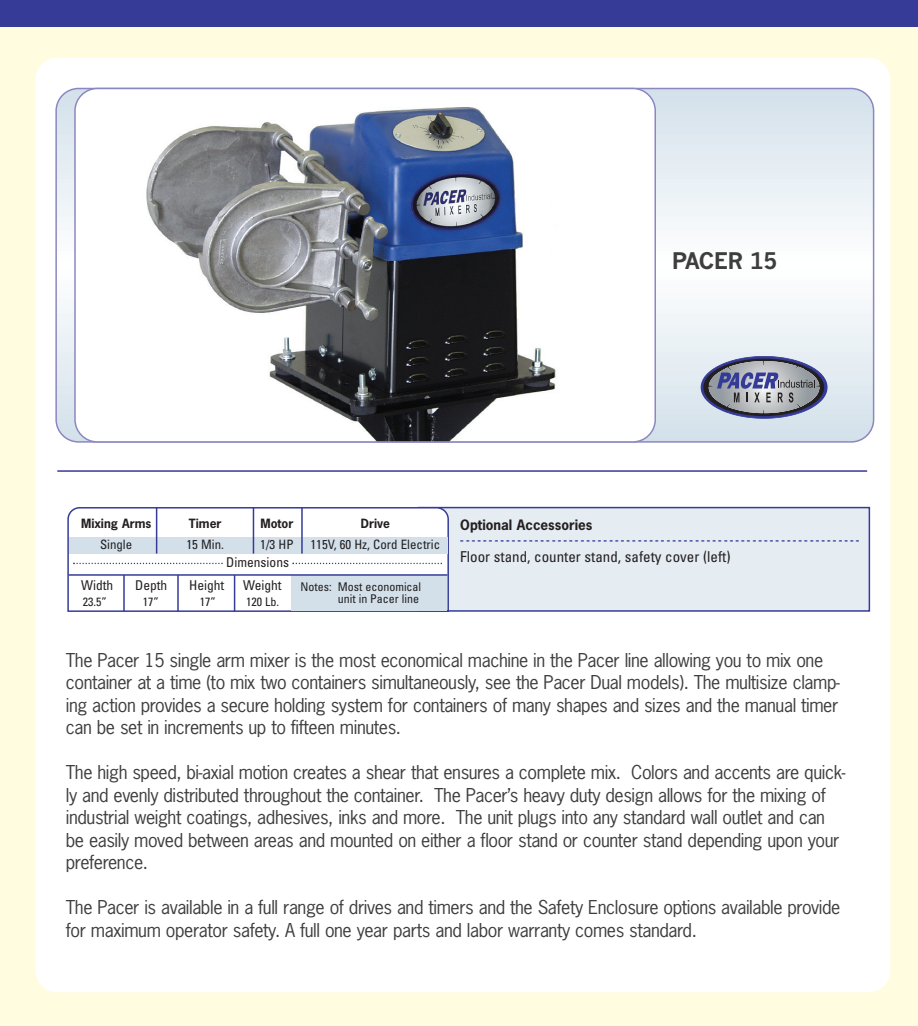
<style>
.page{position:relative;width:918px;height:1026px;background:#353b97}
.page>*{position:absolute;margin:0;border:0;box-sizing:border-box;transform-origin:0 0}
.t1{font:700 22.5px "News Gothic";letter-spacing:-.025em;color:#3e3e3f}
.t2{font:18px/22.5px "News Gothic";letter-spacing:-.025em;color:#3e3e3f}
.t3{font:condensed 15px "Univers";color:#231f20}
.t4{font:condensed 13.5px "Univers";color:#231f20}
.t5{font:700 13.5px "News Gothic";color:#231f20}
.t6{font:condensed 12.9px "Univers";color:#231f20}
.t7{font:condensed 12px/12px "Univers";color:#231f20;text-align:right}
.t8{font:700 12px "News Gothic";color:#231f20}
.t9{font:700 10.5px "News Gothic";color:#353b97}
</style>
<div class="page">
<div style="left:0;top:27px;width:918px;height:999px;background:#fffce0"></div>
<div style="left:35px;top:58px;width:855px;height:934px;background:#fff;border-radius:22px"></div>
<svg style="left:55px;top:88px;width:819px;height:355px"></svg>
<svg style="left:74px;top:88px;width:582px;height:355px"></svg>
<hr style="left:57px;top:470px;width:810px;height:2px;background:#353b97">
<svg style="left:701px;top:356px;width:126px;height:62px"></svg>
<div style="left:701px;top:356px;width:126px;height:63px;border:1px solid #333b97;border-radius:50%"></div>
<div style="left:703px;top:359px;width:121px;height:57px;background:#231f20;border-radius:50%"></div>
<svg style="left:708px;top:361px;width:112px;height:52px;background:#8e92a2"></svg>
<div style="left:419px;top:508px;width:450px;height:103px;background:#e5ecf2"></div>
<div style="left:418px;top:507px;width:452px;height:105px;border:2px solid #353b97"></div>
<svg style="left:67px;top:507px;width:382px;height:105px"></svg>
<div style="left:69px;top:537px;width:378px;height:17px;background:#d3e0ea"></div>
<div style="left:292px;top:575px;width:155px;height:35px;background:#d3e0ea"></div>
<hr style="left:156px;top:508px;width:1px;height:46px;background:#353b97">
<hr style="left:123px;top:575px;width:2px;height:37px;background:#353b97">
<hr style="left:253px;top:508px;width:1px;height:46px;background:#353b97">
<hr style="left:301px;top:508px;width:2px;height:46px;background:#353b97">
<hr style="left:69px;top:574px;width:378px;height:2px;background:#353b97">
<hr style="left:177px;top:575px;width:2px;height:37px;background:#353b97">
<hr style="left:234px;top:575px;width:1px;height:37px;background:#353b97">
<svg style="left:73px;top:563px;width:150px;height:1px"></svg>
<svg style="left:292px;top:563px;width:150px;height:1px"></svg>
<p class="t1" style="left:672px;top:248px;width:107px">PACER 15</p>
<p class="t8" style="left:81px;top:517px;width:72px">Mixing Arms</p>
<p class="t8" style="left:189px;top:517px;width:34px">Timer</p>
<p class="t8" style="left:260px;top:517px;width:34px">Motor</p>
<p class="t8" style="left:361px;top:517px;width:31px">Drive</p>
<p class="t6" style="left:100px;top:540px;width:34px">Single</p>
<p class="t6" style="left:186px;top:540px;width:39px">15 Min.</p>
<p class="t6" style="left:260px;top:540px;width:35px">1/3 HP</p>
<p class="t6" style="left:311px;top:540px;width:131px">115V, 60 Hz, Cord Electric</p>
<p class="t4" style="left:226px;top:558px;width:64px">Dimensions</p>
<p class="t4" style="left:81px;top:580px;width:34px">Width</p>
<p class="t4" style="left:135px;top:580px;width:34px">Depth</p>
<p class="t4" style="left:189px;top:580px;width:37px">Height</p>
<p class="t4" style="left:243px;top:580px;width:40px">Weight</p>
<p class="t7" style="left:83px;top:597px;width:25px">23.5”</p>
<p class="t7" style="left:143px;top:597px;width:17px">17”</p>
<p class="t7" style="left:200px;top:597px;width:17px">17”</p>
<p class="t7" style="left:246px;top:597px;width:34px">120 Lb.</p>
<p class="t7" style="left:301px;top:581px;width:122px">Notes: Most economical unit in Pacer line</p>
<p class="t5" style="left:460px;top:517px;width:134px">Optional Accessories</p>
<p class="t9" style="left:460px;top:534px;width:401px">----------------------------------------------------------------------</p>
<p class="t3" style="left:460px;top:551px;width:272px">Floor stand, counter stand, safety cover (left)</p>
<p class="t2" style="left:66px;top:649px;width:775px">The Pacer 15 single arm mixer is the most economical machine in the Pacer line allowing you to mix one container at a time (to mix two containers simultaneously, see the Pacer Dual models). The multisize clamp&shy;ing action provides a secure holding system for containers of many shapes and sizes and the manual timer can be set in increments up to fifteen minutes.</p>
<p class="t2" style="left:66px;top:762px;width:781px">The high speed, bi-axial motion creates a shear that ensures a complete mix. Colors and accents are quick&shy;ly and evenly distributed throughout the container. The Pacer’s heavy duty design allows for the mixing of industrial weight coatings, adhesives, inks and more. The unit plugs into any standard wall outlet and can be easily moved between areas and mounted on either a floor stand or counter stand depending upon your preference.</p>
<p class="t2" style="left:66px;top:897px;width:776px">The Pacer is available in a full range of drives and timers and the Safety Enclosure options available provide for maximum operator safety. A full one year parts and labor warranty comes standard.</p>
</div>
